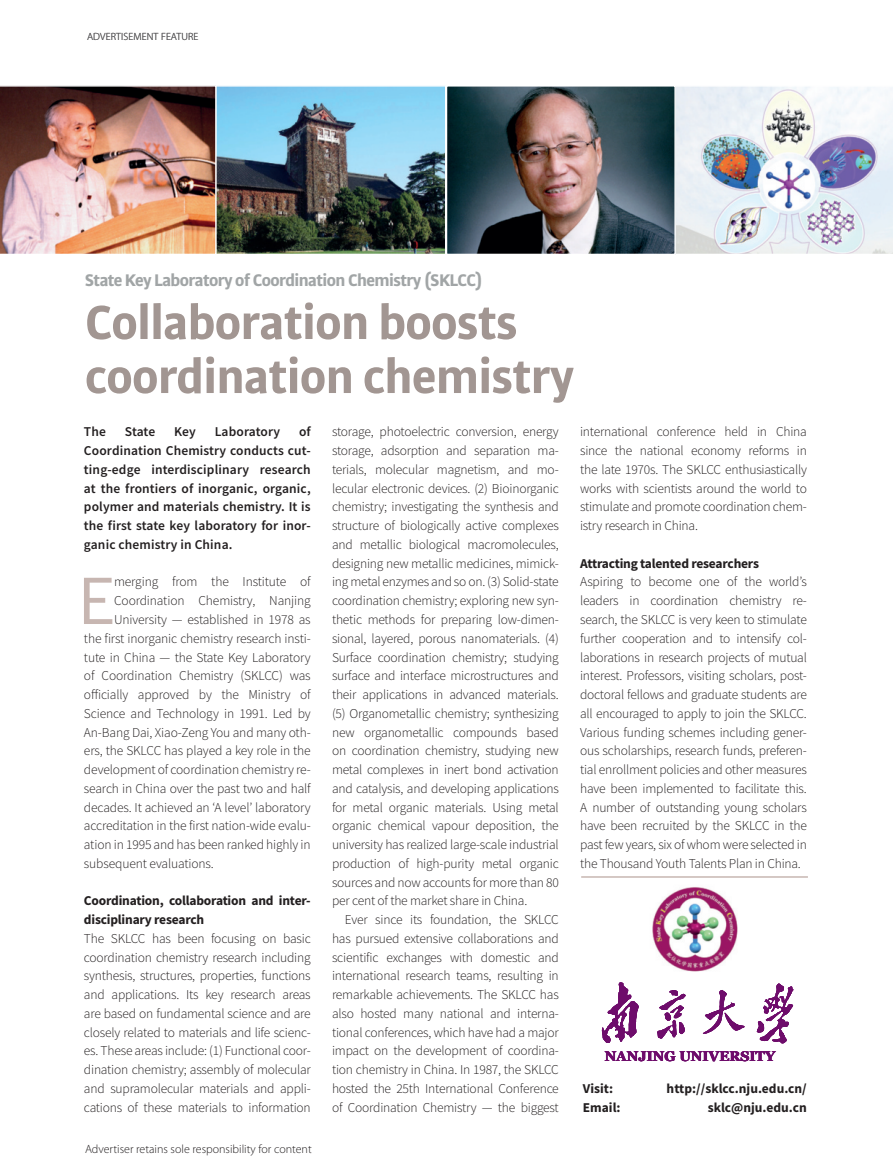
<style>
.page{position:relative;width:893px;height:1174px;background:#fff}
.page>*{position:absolute;margin:0;border:0;box-sizing:border-box;transform-origin:0 0}
.t1{font:71.55px "Bulo";color:#c7b6b1}
.t2{font:700 51px/54px "Bulo";letter-spacing:-.01em;color:#a29692}
.t3{font:700 18px "Bulo";letter-spacing:-.03em;color:#a1a5a6}
.t4{font:700 13.95px "Georgia";color:#6e0c6b}
.t5{font:300 13.5px/18.8px "Source Sans Pro";letter-spacing:-.01em;color:#231f20;text-align:justify}
.t6{font:600 13.5px/18.8px "Source Sans Pro";letter-spacing:.01em;color:#231f20;text-align:justify}
.t7{font:700 13.5px/18.8px "Source Sans Pro";letter-spacing:-.015em;color:#231f20}
.t8{font:300 12px "Myriad Pro";color:#231f20}
.t9{font:300 10.5px "Myriad Pro";letter-spacing:.01em;color:#231f20}
</style>
<div class="page">
<hr style="left:581px;top:876px;width:227px;height:1px;background:#c7b6b1">
<img style="left:217px;top:88px;width:226px;height:164px">
<div style="left:213px;top:85px;width:233px;height:170px;border:2px solid #fff"></div>
<img style="left:676px;top:86px;width:217px;height:168px">
<img style="left:0;top:85px;width:217px;height:170px">
<img style="left:449px;top:88px;width:224px;height:164px">
<div style="left:446px;top:85px;width:230px;height:170px;border:2px solid #fff"></div>
<svg style="left:602px;top:982px;width:37px;height:61px"></svg>
<svg style="left:703px;top:990px;width:42px;height:43px"></svg>
<svg style="left:757px;top:983px;width:36px;height:60px"></svg>
<svg style="left:657px;top:990px;width:29px;height:48px"></svg>
<img style="left:652px;top:887px;width:86px;height:85px">
<p class="t9" style="left:87px;top:31px;width:113px">ADVERTISEMENT FEATURE</p>
<h3 class="t3" style="left:85px;top:268px;width:399px">State Key Laboratory of Coordination Chemistry (SKLCC)</h3>
<h2 class="t2" style="left:85px;top:295px;width:491px">Collaboration boosts coordination chemistry</h2>
<p class="t6" style="left:84px;top:422px;width:228px;text-indent:215px">of Coordination Chemistry conducts cut&shy;ting-edge interdisciplinary research at the frontiers of inorganic, organic, polymer and materials chemistry. It is the first state key laboratory for inor&shy;ganic chemistry in China.</p>
<h1 class="t1" style="left:77px;top:556px;width:39px">E</h1>
<p class="t5" style="left:114px;top:572px;width:198px">merging from the Institute of</p>
<p class="t6" style="left:84px;top:422px;width:24px">The</p>
<p class="t6" style="left:125px;top:422px;width:32px">State</p>
<p class="t6" style="left:174px;top:422px;width:23px">Key</p>
<p class="t6" style="left:215px;top:422px;width:67px">Laboratory</p>
<p class="t5" style="left:114px;top:591px;width:198px">Coordination Chemistry, Nanjing</p>
<p class="t5" style="left:114px;top:610px;width:198px">University — established in 1978 as</p>
<p class="t5" style="left:84px;top:629px;width:228px">the first inorganic chemistry research insti-</p>
<p class="t5" style="left:84px;top:647px;width:228px">tute in China — the State Key Laboratory</p>
<p class="t5" style="left:84px;top:666px;width:228px">of Coordination Chemistry (SKLCC) was</p>
<p class="t5" style="left:84px;top:685px;width:228px">officially approved by the Ministry of</p>
<p class="t5" style="left:84px;top:704px;width:228px">Science and Technology in 1991. Led by</p>
<p class="t5" style="left:84px;top:722px;width:228px">An-Bang Dai, Xiao-Zeng You and many oth-</p>
<p class="t5" style="left:84px;top:741px;width:228px">ers, the SKLCC has played a key role in the</p>
<p class="t5" style="left:84px;top:760px;width:228px">development of coordination chemistry re-</p>
<p class="t5" style="left:84px;top:779px;width:228px">search in China over the past two and half</p>
<p class="t5" style="left:84px;top:797px;width:228px">decades. It achieved an ‘A level’ laboratory</p>
<p class="t5" style="left:84px;top:816px;width:228px">accreditation in the first nation-wide evalu-</p>
<p class="t5" style="left:84px;top:835px;width:228px">ation in 1995 and has been ranked highly in</p>
<p class="t5" style="left:84px;top:854px;width:131px">subsequent evaluations.</p>
<p class="t7" style="left:84px;top:891px;width:228px">Coordination, collaboration and inter&shy;disciplinary research</p>
<p class="t5" style="left:84px;top:929px;width:228px">The SKLCC has been focusing on basic coordination chemistry research including synthesis, structures, properties, functions and applications. Its key research areas are based on fundamental science and are closely related to materials and life scienc&shy;es. These areas include: (1) Functional coor&shy;dination chemistry; assembly of molecular and supramolecular materials and appli&shy;cations of these materials to information</p>
<p class="t8" style="left:85px;top:1142px;width:228px">Advertiser retains sole responsibility for content</p>
<p class="t5" style="left:332px;top:422px;width:228px">storage, photoelectric conversion, energy storage, adsorption and separation ma&shy;terials, molecular magnetism, and mo&shy;lecular electronic devices. (2) Bioinorganic chemistry; investigating the synthesis and structure of biologically active complexes and metallic biological macromolecules, designing new metallic medicines, mimick&shy;ing metal enzymes and so on. (3) Solid-state coordination chemistry; exploring new syn&shy;thetic methods for preparing low-dimen&shy;sional, layered, porous nanomaterials. (4)<br>Surface coordination chemistry; studying surface and interface microstructures and their applications in advanced materials. (5) Organometallic chemistry; synthesizing new organometallic compounds based on coordination chemistry, studying new metal complexes in inert bond activation and catalysis, and developing applications for metal organic materials. Using metal organic chemical vapour deposition, the university has realized large-scale industrial production of high-purity metal organic sources and now accounts for more than 80 per cent of the market share in China.</p>
<p class="t5" style="left:332px;top:910px;width:228px;text-indent:13px">Ever since its foundation, the SKLCC has pursued extensive collaborations and scientific exchanges with domestic and international research teams, resulting in remarkable achievements. The SKLCC has also hosted many national and interna&shy;tional conferences, which have had a major impact on the development of coordina&shy;tion chemistry in China. In 1987, the SKLCC hosted the 25th International Conference of Coordination Chemistry — the biggest</p>
<p class="t5" style="left:580px;top:422px;width:228px">international conference held in China since the national economy reforms in the late 1970s. The SKLCC enthusiastically works with scientists around the world to stimulate and promote coordination chem&shy;istry research in China.</p>
<p class="t7" style="left:580px;top:553px;width:180px">Attracting talented researchers</p>
<p class="t5" style="left:580px;top:572px;width:228px">Aspiring to become one of the world’s leaders in coordination chemistry re&shy;search, the SKLCC is very keen to stimulate further cooperation and to intensify col&shy;laborations in research projects of mutual interest. Professors, visiting scholars, post&shy;doctoral fellows and graduate students are all encouraged to apply to join the SKLCC.<br>Various funding schemes including gener&shy;ous scholarships, research funds, preferen&shy;tial enrollment policies and other measures have been implemented to facilitate this.<br>A number of outstanding young scholars have been recruited by the SKLCC in the past few years, six of whom were selected in the Thousand Youth Talents Plan in China.</p>
<p class="t4" style="left:605px;top:1046px;width:172px">NANJING UNIVERSITY</p>
<p class="t7" style="left:583px;top:1078px;width:32px">Visit:</p>
<p class="t7" style="left:667px;top:1078px;width:142px">http://sklcc.nju.edu.cn/</p>
<p class="t7" style="left:583px;top:1097px;width:39px">Email:</p>
<p class="t7" style="left:708px;top:1097px;width:101px">sklc@nju.edu.cn</p>
</div>
